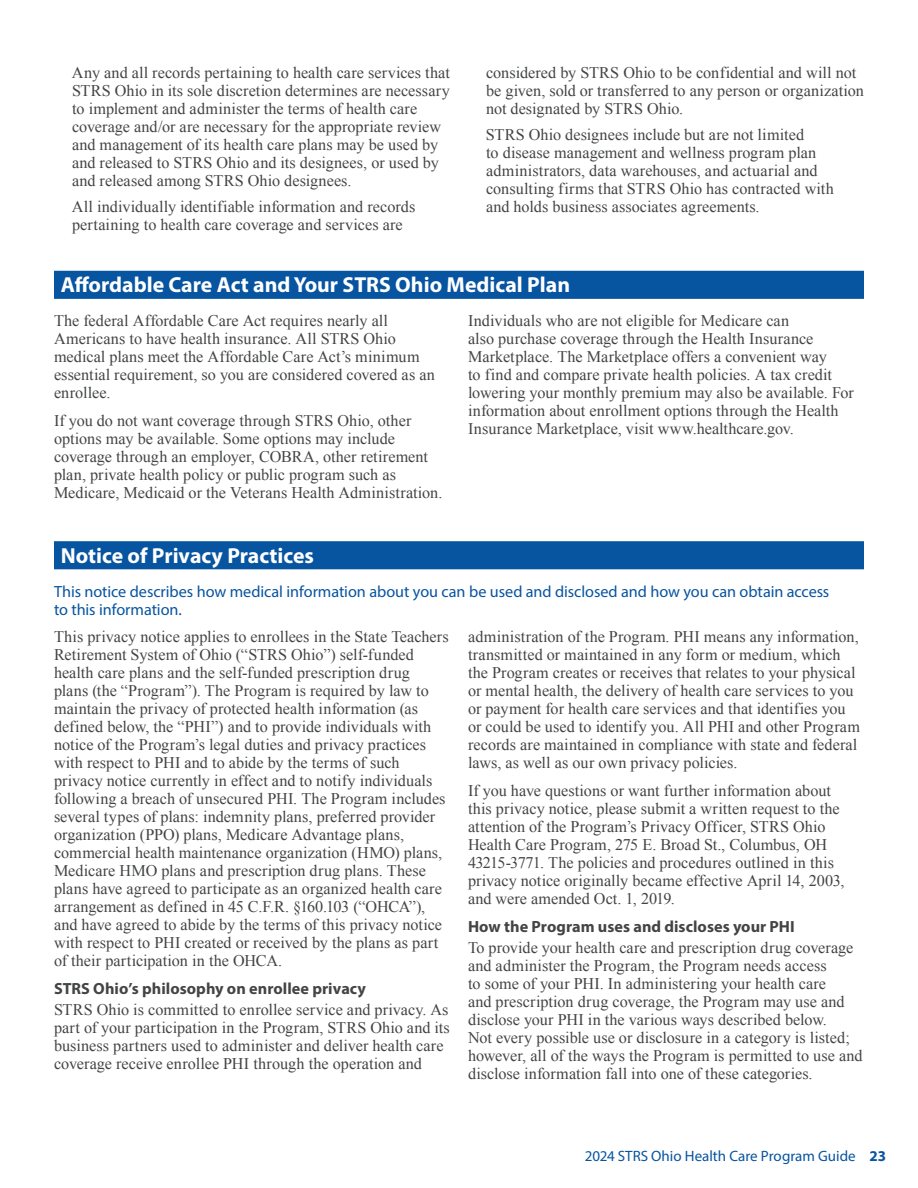
<style>
.page{position:relative;width:918px;height:1188px;background:#fff}
.page>*{position:absolute;margin:0;border:0;box-sizing:border-box;transform-origin:0 0}
._2011_HEADINGS{font:700 21.75px "Myriad Pro";color:#fff}
._2011_BODY_COPY{font:16.2px/18px "Times New Roman";letter-spacing:.005em;color:#434445}
._2011_BULLET{font:16.2px/18px "Times New Roman";letter-spacing:.005em;color:#434445}
._2011_BODY_COPY-2{font:16.2px/18px "Myriad Pro";letter-spacing:-.005em;color:#0754a0}
._2011_BOLD_BODY_COPY{font:700 16.2px "Myriad Pro";letter-spacing:.005em;color:#434445}
.t1{font:15px "Myriad Pro";color:#0754a0}
.s1{font-weight:700}
</style>
<div class="page">
<hr style="left:54px;top:271px;width:810px;height:3px;background:#0754a0">
<div style="left:54px;top:272px;width:810px;height:27px;background:#0754a0"></div>
<hr style="left:54px;top:541px;width:810px;height:3px;background:#0754a0">
<div style="left:54px;top:542px;width:810px;height:27px;background:#0754a0"></div>
<p class="_2011_BULLET" style="left:72px;top:64px;width:379px">Any and all records pertaining to health care services that STRS Ohio in its sole discretion determines are necessary to implement and administer the terms of health care coverage and/or are necessary for the appropriate review and management of its health care plans may be used by and released to STRS Ohio and its designees, or used by and released among STRS Ohio designees.</p>
<p class="_2011_BULLET" style="left:72px;top:197px;width:345px">All individually identifiable information and records pertaining to health care coverage and services are</p>
<p class="_2011_BULLET" style="left:486px;top:64px;width:379px">considered by STRS Ohio to be confidential and will not be given, sold or transferred to any person or organization not designated by STRS Ohio.</p>
<p class="_2011_BULLET" style="left:486px;top:125px;width:349px">STRS Ohio designees include but are not limited<br>to disease management and wellness program plan administrators, data warehouses, and actuarial and consulting firms that STRS Ohio has contracted with and holds business associates agreements.</p>
<p class="_2011_HEADINGS" style="left:61px;top:271px;width:511px">Affordable Care Act and Your STRS Ohio Medical Plan</p>
<p class="_2011_BODY_COPY" style="left:54px;top:312px;width:382px">The federal Affordable Care Act requires nearly all Americans to have health insurance. All STRS Ohio medical plans meet the Affordable Care Act’s minimum essential requirement, so you are considered covered as an enrollee.</p>
<p class="_2011_BODY_COPY" style="left:54px;top:411px;width:390px">If you do not want coverage through STRS Ohio, other options may be available. Some options may include coverage through an employer, COBRA, other retirement plan, private health policy or public program such as Medicare, Medicaid or the Veterans Health Administration.</p>
<p class="_2011_BODY_COPY" style="left:468px;top:312px;width:387px">Individuals who are not eligible for Medicare can<br>also purchase coverage through the Health Insurance Marketplace. The Marketplace offers a convenient way<br>to find and compare private health policies. A tax credit lowering your monthly premium may also be available. For information about enrollment options through the Health Insurance Marketplace, visit www.healthcare.gov.</p>
<p class="_2011_HEADINGS" style="left:61px;top:541px;width:255px">Notice of Privacy Practices</p>
<p class="_2011_BODY_COPY-2" style="left:54px;top:582px;width:777px">This notice describes how medical information about you can be used and disclosed and how you can obtain access to this information.</p>
<p class="_2011_BODY_COPY" style="left:54px;top:628px;width:396px">This privacy notice applies to enrollees in the State Teachers Retirement System of Ohio (“STRS Ohio”) self-funded health care plans and the self-funded prescription drug<br>plans (the “Program”). The Program is required by law to maintain the privacy of protected health information (as defined below, the “PHI”) and to provide individuals with notice of the Program’s legal duties and privacy practices with respect to PHI and to abide by the terms of such privacy notice currently in effect and to notify individuals following a breach of unsecured PHI. The Program includes several types of plans: indemnity plans, preferred provider organization (PPO) plans, Medicare Advantage plans, commercial health maintenance organization (HMO) plans, Medicare HMO plans and prescription drug plans. These plans have agreed to participate as an organized health care arrangement as defined in 45 C.F.R. §160.103 (“OHCA”), and have agreed to abide by the terms of this privacy notice with respect to PHI created or received by the plans as part of their participation in the OHCA.</p>
<p class="_2011_BOLD_BODY_COPY" style="left:54px;top:978px;width:314px">STRS Ohio’s philosophy on enrollee privacy</p>
<p class="_2011_BODY_COPY" style="left:54px;top:1001px;width:397px">STRS Ohio is committed to enrollee service and privacy. As part of your participation in the Program, STRS Ohio and its business partners used to administer and deliver health care coverage receive enrollee PHI through the operation and</p>
<p class="_2011_BODY_COPY" style="left:468px;top:628px;width:394px">administration of the Program. PHI means any information, transmitted or maintained in any form or medium, which the Program creates or receives that relates to your physical or mental health, the delivery of health care services to you or payment for health care services and that identifies you or could be used to identify you. All PHI and other Program records are maintained in compliance with state and federal laws, as well as our own privacy policies.</p>
<p class="_2011_BODY_COPY" style="left:468px;top:782px;width:378px">If you have questions or want further information about this privacy notice, please submit a written request to the attention of the Program’s Privacy Officer, STRS Ohio Health Care Program, 275 E. Broad St., Columbus, OH 43215-3771. The policies and procedures outlined in this privacy notice originally became effective April 14, 2003, and were amended Oct. 1, 2019.</p>
<p class="_2011_BOLD_BODY_COPY" style="left:468px;top:916px;width:328px">How the Program uses and discloses your PHI</p>
<p class="_2011_BODY_COPY" style="left:468px;top:939px;width:396px">To provide your health care and prescription drug coverage and administer the Program, the Program needs access<br>to some of your PHI. In administering your health care<br>and prescription drug coverage, the Program may use and disclose your PHI in the various ways described below.<br>Not every possible use or disclosure in a category is listed; however, all of the ways the Program is permitted to use and disclose information fall into one of these categories.</p>
<p class="t1" style="left:585px;top:1147px;width:303px">2024 STRS Ohio Health Care Program Guide <span class="s1">23</span></p>
</div>
